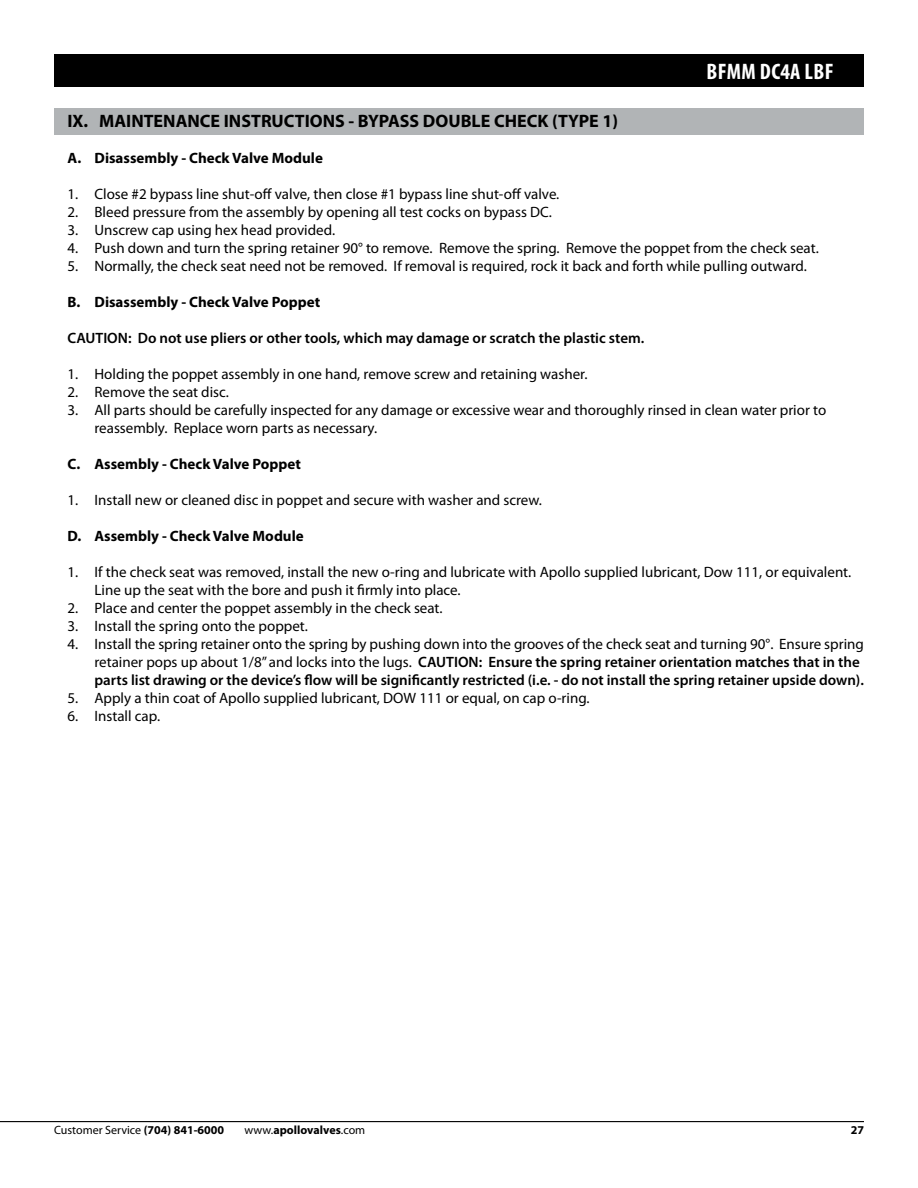
<style>
.page{position:relative;width:918px;height:1188px;background:#fff}
.page>*{position:absolute;margin:0;border:0;box-sizing:border-box;transform-origin:0 0}
.t1{font:700 condensed 22.5px "Myriad Pro";letter-spacing:.02em;color:#fff}
.t2{font:700 18px "Myriad Pro";color:#000}
.t3{font:15px/18px "Myriad Pro";color:#000}
.t4{font:600 15px/18px "Myriad Pro";color:#000}
.t5{font:700 15px "Myriad Pro";color:#000}
.t6{font:12px "Myriad Pro";color:#000}
.t7{font:700 12px "Myriad Pro";color:#000}
.s1{font-weight:400}
.s2{font-weight:700}
</style>
<div class="page">
<hr style="left:0;top:1121px;width:864px;height:1px;background:#000">
<div style="left:54px;top:54px;width:810px;height:32px;background:#000"></div>
<div style="left:54px;top:108px;width:810px;height:27px;background:#b1b4b6"></div>
<h1 class="t1" style="left:707px;top:57px;width:129px">BFMM DC4A LBF</h1>
<p class="t2" style="left:68px;top:109px;width:552px">IX. MAINTENANCE INSTRUCTIONS - BYPASS DOUBLE CHECK (TYPE 1)</p>
<p class="t5" style="left:68px;top:148px;width:257px">A. Disassembly - Check Valve Module</p>
<p class="t3" style="left:68px;top:185px;width:492px">1. Close #2 bypass line shut-off valve, then close #1 bypass line shut-off valve.</p>
<p class="t3" style="left:68px;top:203px;width:485px">2. Bleed pressure from the assembly by opening all test cocks on bypass DC.</p>
<p class="t3" style="left:68px;top:221px;width:269px">3. Unscrew cap using hex head provided.</p>
<p class="t3" style="left:68px;top:239px;width:753px">4. Push down and turn the spring retainer 90° to remove. Remove the spring. Remove the poppet from the check seat.</p>
<p class="t3" style="left:68px;top:257px;width:740px">5. Normally, the check seat need not be removed. If removal is required, rock it back and forth while pulling outward.</p>
<p class="t5" style="left:68px;top:292px;width:254px">B. Disassembly - Check Valve Poppet</p>
<p class="t4" style="left:68px;top:328px;width:578px">CAUTION: Do not use pliers or other tools, which may damage or scratch the plastic stem.</p>
<p class="t3" style="left:68px;top:365px;width:520px">1. Holding the poppet assembly in one hand, remove screw and retaining washer.</p>
<p class="t3" style="left:68px;top:383px;width:162px">2. Remove the seat disc.</p>
<p class="t3" style="left:95px;top:401px;width:733px;text-indent:-27px">3. All parts should be carefully inspected for any damage or excessive wear and thoroughly rinsed in clean water prior to reassembly. Replace worn parts as necessary.</p>
<p class="t5" style="left:68px;top:454px;width:235px">C. Assembly - Check Valve Poppet</p>
<p class="t3" style="left:68px;top:491px;width:475px">1. Install new or cleaned disc in poppet and secure with washer and screw.</p>
<p class="t5" style="left:68px;top:526px;width:238px">D. Assembly - Check Valve Module</p>
<p class="t3" style="left:95px;top:563px;width:757px;text-indent:-27px">1. If the check seat was removed, install the new o-ring and lubricate with Apollo supplied lubricant, Dow 111, or equivalent.<br>Line up the seat with the bore and push it firmly into place.</p>
<p class="t3" style="left:68px;top:599px;width:375px">2. Place and center the poppet assembly in the check seat.</p>
<p class="t3" style="left:68px;top:617px;width:241px">3. Install the spring onto the poppet.</p>
<p class="t4" style="left:94px;top:634px;width:771px;text-indent:-27px"><span class="s1">4. Install the spring retainer onto the spring by pushing down into the grooves of the check seat and turning 90°. Ensure spring retainer pops up about 1/8” and locks into the lugs.</span> CAUTION: Ensure the spring retainer orientation matches that in the parts list drawing or the device’s flow will be significantly restricted (i.e. - do not install the spring retainer upside down).</p>
<p class="t3" style="left:67px;top:689px;width:522px">5. Apply a thin coat of Apollo supplied lubricant, DOW 111 or equal, on cap o-ring.</p>
<p class="t3" style="left:67px;top:707px;width:93px">6. Install cap.</p>
<p class="t6" style="left:54px;top:1123px;width:172px">Customer Service <span class="s2">(704) 841-6000</span></p>
<p class="t7" style="left:245px;top:1122px;width:122px"><span class="s1">www.</span>apollovalves<span class="s1">.com</span></p>
<p class="t7" style="left:851px;top:1122px;width:15px">27</p>
</div>
